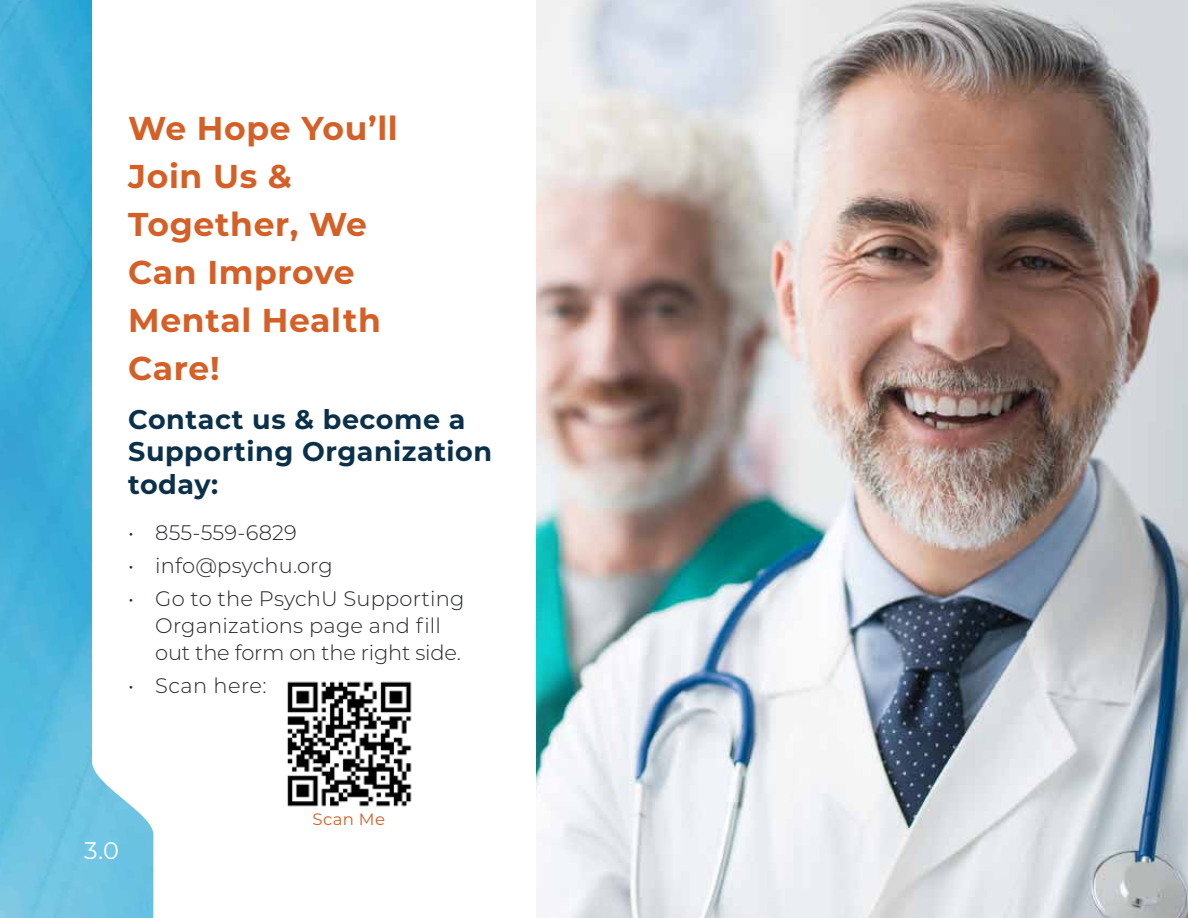
<style>
.page{position:relative;width:1188px;height:918px;background:#fff}
.page>*{position:absolute;margin:0;border:0;box-sizing:border-box;transform-origin:0 0}
.t1{font:700 33px/48px "Montserrat";letter-spacing:.02em;color:#d46027}
.t2{font:700 27px/32.4px "Montserrat";letter-spacing:.02em;color:#0b304a}
.t3{font:24px "Montserrat";color:#fff}
.t4{font:300 21px/27px "Montserrat";letter-spacing:.01em;color:#24272a}
.t5{font:16.5px "Montserrat";letter-spacing:.02em;color:#d46027}
</style>
<div class="page">
<img style="left:536px;top:0;width:652px;height:918px">
<img style="left:0;top:0;width:153px;height:918px">
<img style="left:287px;top:681px;width:125px;height:126px">
<h1 class="t1" style="left:128px;top:103px;width:271px">We Hope You’ll<br>Join Us &amp;<br>Together, We<br>Can Improve<br>Mental Health<br>Care!</h1>
<p class="t2" style="left:128px;top:402px;width:365px">Contact us &amp; become a<br>Supporting Organization today:</p>
<p class="t4" style="left:128px;top:518px;width:170px">• 855-559-6829</p>
<p class="t4" style="left:128px;top:551px;width:206px">• info@psychu.org</p>
<p class="t4" style="left:155px;top:584px;width:311px;text-indent:-27px">• Go to the PsychU Supporting<br>Organizations page and fill out the form on the right side.</p>
<p class="t4" style="left:128px;top:671px;width:140px">• Scan here:</p>
<p class="t3" style="left:84px;top:834px;width:37px">3.0</p>
<p class="t5" style="left:313px;top:808px;width:74px">Scan Me</p>
</div>
